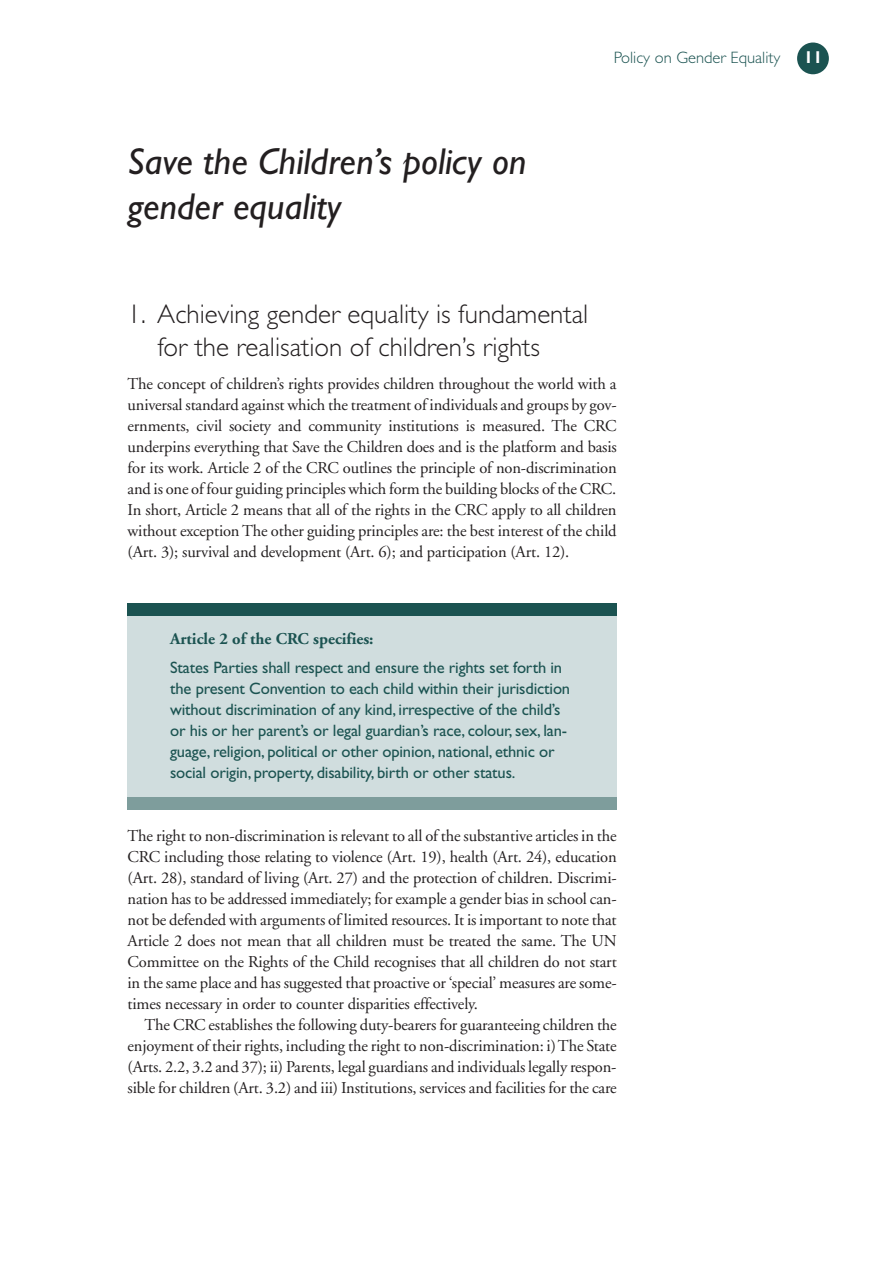
<style>
.page{position:relative;width:893px;height:1263px;background:#fff}
.page>*{position:absolute;margin:0;border:0;box-sizing:border-box;transform-origin:0 0}
.t1{font:italic 37.5px/45px "Gill Sans";color:#231f20}
.t2{font:300 27px/32.4px "Gill Sans";color:#231f20}
.t3{font:700 17.25px "Gill Sans";color:#fff}
.t4{font:16.5px/21px "Adobe Garamond";letter-spacing:-.01em;color:#231f20;text-align:justify}
.t5{font:16.5px/21px "Gill Sans";letter-spacing:-.01em;color:#1b5351}
.t6{font:700 16.5px "Adobe Garamond";color:#1b5351}
.t7{font:300 16.5px "Gill Sans";color:#1b5351}
</style>
<div class="page">
<div style="left:128px;top:604px;width:489px;height:200px;background:#d0ddde"></div>
<div style="left:797px;top:43px;width:32px;height:31px;background:#1b5351;border-radius:50%"></div>
<div style="left:128px;top:603px;width:489px;height:12px;background:#1b5351"></div>
<div style="left:128px;top:797px;width:489px;height:13px;background:#7e9d9c"></div>
<h1 class="t1" style="left:128px;top:143px;width:400px">Save the Children’s policy on gender equality</h1>
<p class="t7" style="left:614px;top:48px;width:168px">Policy on Gender Equality</p>
<p class="t3" style="left:804px;top:51px;width:21px">11</p>
<h2 class="t2" style="left:157px;top:298px;width:432px;text-indent:-30px">1. Achieving gender equality is fundamental for the realisation of children’s rights</h2>
<p class="t4" style="left:128px;top:374px;width:491px">The concept of children’s rights provides children throughout the world with a universal standard against which the treatment of individuals and groups by gov&shy;ernments, civil society and community institutions is measured. The CRC underpins everything that Save the Children does and is the platform and basis for its work. Article 2 of the CRC outlines the principle of non-discrimination and is one of four guiding principles which form the building blocks of the CRC.<br>In short, Article 2 means that all of the rights in the CRC apply to all children without exception The other guiding principles are: the best interest of the child (Art. 3); survival and development (Art. 6); and participation (Art. 12).</p>
<p class="t6" style="left:170px;top:632px;width:205px">Article 2 of the CRC specifies:</p>
<p class="t5" style="left:170px;top:659px;width:402px">States Parties shall respect and ensure the rights set forth in the present Convention to each child within their jurisdiction without discrimination of any kind, irrespective of the child’s or his or her parent’s or legal guardian’s race, colour, sex, lan&shy;guage, religion, political or other opinion, national, ethnic or social origin, property, disability, birth or other status.</p>
<p class="t4" style="left:128px;top:827px;width:491px">The right to non-discrimination is relevant to all of the substantive articles in the CRC including those relating to violence (Art. 19), health (Art. 24), education (Art. 28), standard of living (Art. 27) and the protection of children. Discrimi&shy;nation has to be addressed immediately; for example a gender bias in school can&shy;not be defended with arguments of limited resources. It is important to note that Article 2 does not mean that all children must be treated the same. The UN Committee on the Rights of the Child recognises that all children do not start in the same place and has suggested that proactive or ‘special’ measures are some&shy;times necessary in order to counter disparities effectively.</p>
<p class="t4" style="left:128px;top:1016px;width:491px;text-indent:17px">The CRC establishes the following duty-bearers for guaranteeing children the enjoyment of their rights, including the right to non-discrimination: i) The State (Arts. 2.2, 3.2 and 37); ii) Parents, legal guardians and individuals legally respon&shy;sible for children (Art. 3.2) and iii) Institutions, services and facilities for the care</p>
</div>
